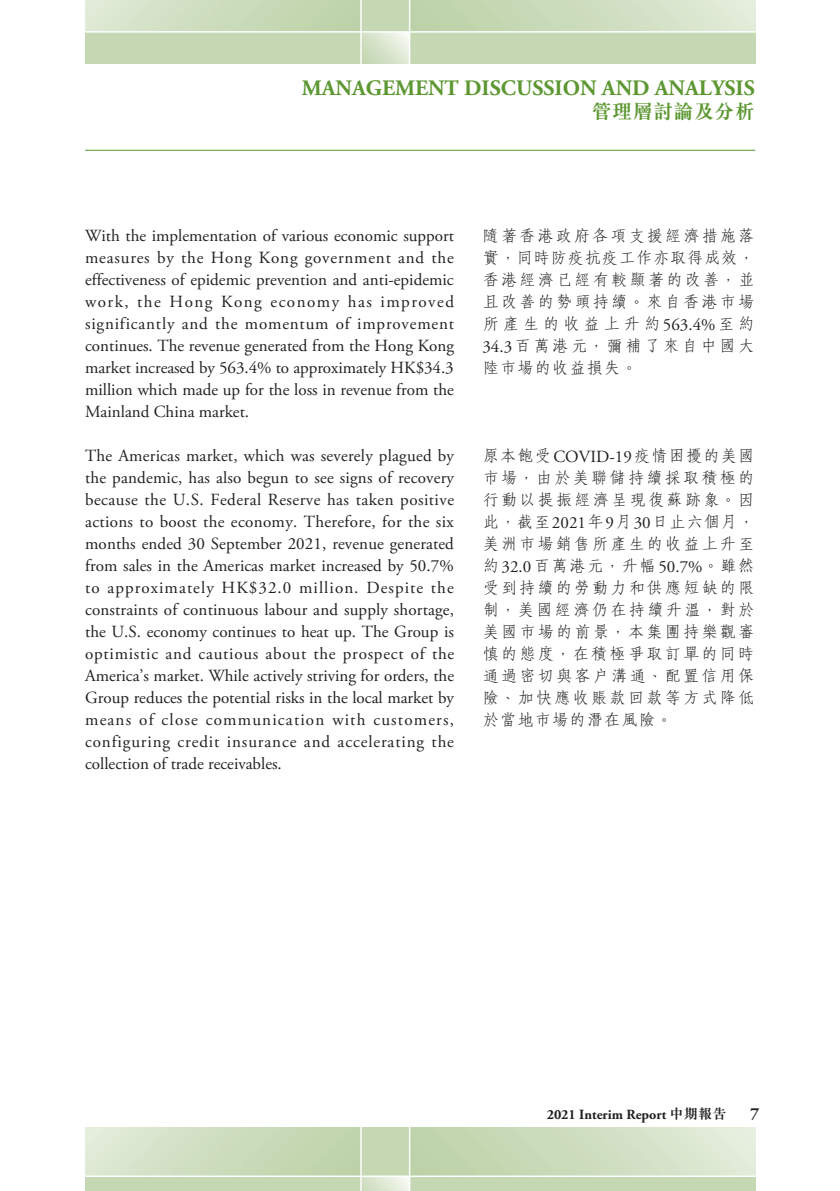
<style>
.page{position:relative;width:840px;height:1191px;background:#fff}
.page>*{position:absolute;margin:0;border:0;box-sizing:border-box;transform-origin:0 0}
._00_txt_E{font:700 22px "Adobe Garamond Pro";color:#5c9731}
._00_txt_E-2{font:700 20px "M Sung HK";letter-spacing:.02em;color:#5c9731}
._00_txt_E-3{font:17px/22px "Adobe Garamond Pro";color:#231f20;text-align:justify}
._000_txt_C{font:300 17px/22px "C Fang Song HK";letter-spacing:.08em;color:#231f20;text-align:justify}
.t1{font:700 17px "Adobe Garamond Pro";color:#231f20}
.t2{font:700 14px "Adobe Garamond Pro";color:#231f20}
.s1{font-family:"Adobe Garamond Pro";font-weight:400}
.s2{font-family:"M Sung HK"}
</style>
<div class="page">
<img style="left:85px;top:1127px;width:669px;height:64px">
<hr style="left:85px;top:150px;width:669px;height:1px;background:#5c9731">
<p class="_00_txt_E" style="left:302px;top:75px;width:454px">MANAGEMENT DISCUSSION AND ANALYSIS</p>
<p class="_00_txt_E-2" style="left:591px;top:101px;width:164px">管理層討論及分析</p>
<p class="_00_txt_E-3" style="left:85px;top:225px;width:370px">With the implementation of various economic support measures by the Hong Kong government and the effectiveness of epidemic prevention and anti-epidemic work, the Hong Kong economy has improved significantly and the momentum of improvement continues. The revenue generated from the Hong Kong market increased by 563.4% to approximately HK$34.3 million which made up for the loss in revenue from the Mainland China market.</p>
<p class="_00_txt_E-3" style="left:85px;top:445px;width:370px">The Americas market, which was severely plagued by the pandemic, has also begun to see signs of recovery because the U.S. Federal Reserve has taken positive actions to boost the economy. Therefore, for the six months ended 30 September 2021, revenue generated from sales in the Americas market increased by 50.7% to approximately HK$32.0 million. Despite the constraints of continuous labour and supply shortage, the U.S. economy continues to heat up. The Group is optimistic and cautious about the prospect of the America’s market. While actively striving for orders, the Group reduces the potential risks in the local market by means of close communication with customers, configuring credit insurance and accelerating the collection of trade receivables.</p>
<p class="_000_txt_C" style="left:482px;top:224px;width:274px">隨著香港政府各項支援經濟措施落實，同時防疫抗疫工作亦取得成效，香港經濟已經有較顯著的改善，並且改善的勢頭持續。來自香港市場所產生的收益上升約<span class="s1">563.4%</span>至約<span class="s1">34.3</span>百萬港元，彌補了來自中國大陸市場的收益損失。</p>
<p class="_000_txt_C" style="left:482px;top:444px;width:274px">原本飽受<span class="s1">COVID-19</span>疫情困擾的美國市場，由於美聯儲持續採取積極的行動以提振經濟呈現復蘇跡象。因此，截至<span class="s1">2021</span>年<span class="s1">9</span>月<span class="s1">30</span>日止六個月，美洲市場銷售所產生的收益上升至約<span class="s1">32.0</span>百萬港元，升幅<span class="s1">50.7%</span>。雖然受到持續的勞動力和供應短缺的限制，美國經濟仍在持續升溫，對於美國市場的前景，本集團持樂觀審慎的態度，在積極爭取訂單的同時通過密切與客戶溝通、配置信用保險、加快應收賬款回款等方式降低於當地市場的潛在風險。</p>
<p class="t2" style="left:546px;top:1106px;width:181px">2021 Interim Report <span class="s2">中期報告</span></p>
<p class="t1" style="left:750px;top:1104px;width:10px">7</p>
</div>
